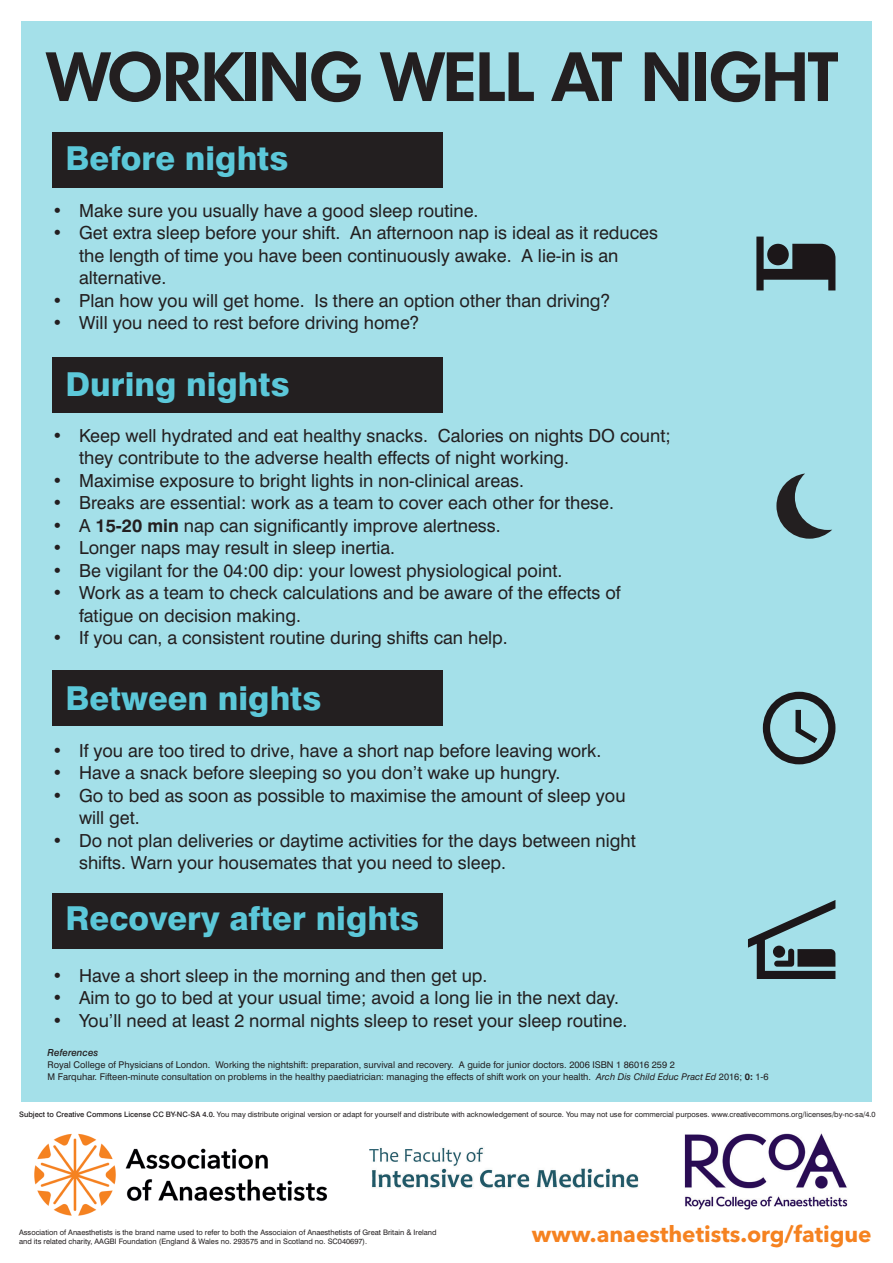
<style>
.page{position:relative;width:893px;height:1263px;background:#fff}
.page>*{position:absolute;margin:0;border:0;box-sizing:border-box;transform-origin:0 0}
.t1{font:600 67.5px "Limerick";color:#231f20}
.t2{font:800 33px "Swiss 721 BT";color:#5cc8d9}
.t3{font:700 22.5px "Avenir Next LT Pro";color:#f58220}
.t4{font:18px/22.5px "Swiss 721 BT";color:#231f20}
.t5{font:italic 500 9.75px "Swiss 721 BT";color:#231f20}
.t6{font:9.3px "Swiss 721 BT";color:#231f20}
.t7{font:7.5px/9px "Swiss 721 BT";color:#231f20}
.s1{font-weight:700}
.s2{font-style:italic}
.s3{font-weight:500}
</style>
<div class="page">
<img style="left:34px;top:1133px;width:293px;height:83px">
<img style="left:370px;top:1147px;width:269px;height:41px">
<img style="left:684px;top:1133px;width:164px;height:77px">
<div style="left:21px;top:21px;width:851px;height:1080px;background:#a4e0e9"></div>
<div style="left:52px;top:893px;width:390px;height:56px;background:#231f20"></div>
<div style="left:52px;top:670px;width:390px;height:56px;background:#231f20"></div>
<div style="left:52px;top:358px;width:390px;height:55px;background:#231f20"></div>
<svg style="left:756px;top:237px;width:79px;height:53px"></svg>
<svg style="left:763px;top:692px;width:72px;height:72px"></svg>
<svg style="left:776px;top:473px;width:56px;height:66px"></svg>
<svg style="left:748px;top:900px;width:87px;height:79px"></svg>
<div style="left:52px;top:132px;width:390px;height:56px;background:#231f20"></div>
<p class="t1" style="left:48px;top:33px;width:792px">WORKING WELL AT NIGHT</p>
<p class="t2" style="left:65px;top:138px;width:225px">Before nights</p>
<p class="t4" style="left:52px;top:199px;width:428px">• Make sure you usually have a good sleep routine.</p>
<p class="t4" style="left:79px;top:221px;width:580px;text-indent:-27px">• Get extra sleep before your shift. An afternoon nap is ideal as it reduces the length of time you have been continuously awake. A lie-in is an alternative.</p>
<p class="t4" style="left:52px;top:289px;width:560px">• Plan how you will get home. Is there an option other than driving?</p>
<p class="t4" style="left:52px;top:311px;width:369px">• Will you need to rest before driving home?</p>
<p class="t2" style="left:65px;top:364px;width:226px">During nights</p>
<p class="t4" style="left:79px;top:424px;width:593px;text-indent:-27px">• Keep well hydrated and eat healthy snacks. Calories on nights DO count; they contribute to the adverse health effects of night working.</p>
<p class="t4" style="left:52px;top:469px;width:473px">• Maximise exposure to bright lights in non-clinical areas.</p>
<p class="t4" style="left:52px;top:491px;width:563px">• Breaks are essential: work as a team to cover each other for these.</p>
<p class="t4" style="left:52px;top:514px;width:450px">• A <span class="s1">15-20 min</span> nap can significantly improve alertness.</p>
<p class="t4" style="left:52px;top:536px;width:344px">• Longer naps may result in sleep inertia.</p>
<p class="t4" style="left:52px;top:559px;width:512px">• Be vigilant for the 04:00 dip: your lowest physiological point.</p>
<p class="t4" style="left:79px;top:581px;width:543px;text-indent:-27px">• Work as a team to check calculations and be aware of the effects of fatigue on decision making.</p>
<p class="t4" style="left:52px;top:626px;width:457px">• If you can, a consistent routine during shifts can help.</p>
<p class="t2" style="left:65px;top:678px;width:258px">Between nights</p>
<p class="t4" style="left:52px;top:739px;width:551px">• If you are too tired to drive, have a short nap before leaving work.</p>
<p class="t4" style="left:52px;top:761px;width:510px">• Have a snack before sleeping so you don’t wake up hungry.</p>
<p class="t4" style="left:79px;top:784px;width:548px;text-indent:-27px">• Go to bed as soon as possible to maximise the amount of sleep you will get.</p>
<p class="t4" style="left:79px;top:829px;width:558px;text-indent:-27px">• Do not plan deliveries or daytime activities for the days between night shifts. Warn your housemates that you need to sleep.</p>
<p class="t2" style="left:65px;top:898px;width:355px">Recovery after nights</p>
<p class="t4" style="left:52px;top:964px;width:437px">• Have a short sleep in the morning and then get up.</p>
<p class="t4" style="left:52px;top:986px;width:568px">• Aim to go to bed at your usual time; avoid a long lie in the next day.</p>
<p class="t4" style="left:52px;top:1009px;width:577px">• You’ll need at least 2 normal nights sleep to reset your sleep routine.</p>
<p class="t5" style="left:48px;top:1046px;width:52px">References</p>
<p class="t6" style="left:48px;top:1059px;width:629px">Royal College of Physicians of London. Working the nightshift: preparation, survival and recovery. A guide for junior doctors. 2006 ISBN 1 86016 259 2</p>
<p class="t6" style="left:48px;top:1071px;width:722px">M Farquhar. Fifteen-minute consultation on problems in the healthy paediatrician: managing the effects of shift work on your health. <span class="s2">Arch Dis Child Educ Pract Ed</span> 2016; <span class="s1">0:</span> 1-6</p>
<p class="t7" style="left:19px;top:1109px;width:858px"><span class="s3">Subject to Creative Commons License CC BY-NC-SA 4.0.</span> You may distribute original version or adapt for yourself and distribute with acknowledgement of source. You may not use for commercial purposes. www.creativecommons.org/licenses/by-nc-sa/4.0</p>
<p class="t7" style="left:19px;top:1228px;width:419px">Association of Anaesthetists is the brand name used to refer to both the Associaion of Anaesthetists of Great Britain &amp; Ireland and its related charity, AAGBI Foundation (England &amp; Wales no. 293575 and in Scotland no. SC040697).</p>
<p class="t3" style="left:532px;top:1221px;width:341px">www.anaesthetists.org/fatigue</p>
</div>
